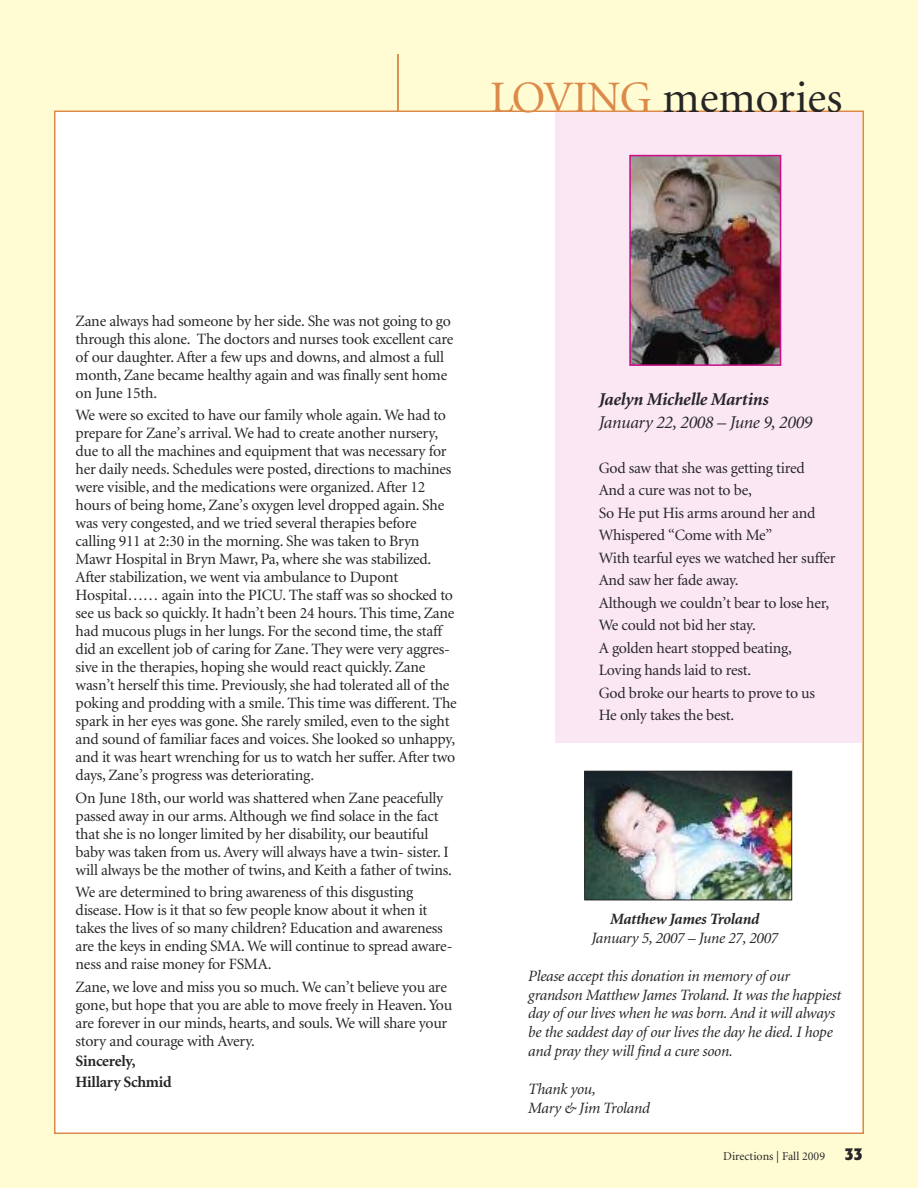
<style>
.page{position:relative;width:918px;height:1188px;background:#fffcd4}
.page>*{position:absolute;margin:0;border:0;box-sizing:border-box;transform-origin:0 0}
.t1{font:45px "Minion";letter-spacing:-.005em;color:#272627}
.t2{font:italic 18px "Minion";letter-spacing:-.015em;color:#272627}
.t3{font:italic 700 18px "Minion";letter-spacing:-.015em;color:#272627}
.t4{font:15.75px/18px "Minion";letter-spacing:-.015em;color:#272627}
.t5{font:italic 15.75px/18.9px "Minion";letter-spacing:-.015em;color:#272627}
.t6{font:700 15.75px/20.5px "Minion";letter-spacing:-.015em;color:#272627}
.t7{font:italic 700 15.75px "Minion";letter-spacing:-.015em;color:#272627}
.t8{font:12px "Minion";color:#272627}
.s1{color:#dc8a49}
.s2{font-family:"Formata";font-weight:700;font-stretch:condensed;font-size:18px}
</style>
<div class="page">
<div style="left:56px;top:112px;width:806px;height:1020px;background:#fff"></div>
<hr style="left:397px;top:54px;width:2px;height:57px;background:#dc8a49">
<div style="left:555px;top:112px;width:307px;height:630px;background:#fae7f3"></div>
<img style="left:632px;top:158px;width:146px;height:205px">
<div style="left:629px;top:155px;width:152px;height:211px;border:2px solid #ca0d89"></div>
<img style="left:586px;top:773px;width:204px;height:125px">
<div style="left:584px;top:771px;width:208px;height:129px;border:1px solid #272627"></div>
<h1 class="t1" style="left:490px;top:80px;width:354px"><span class="s1">LOVING</span> memories</h1>
<p class="t4" style="left:76px;top:313px;width:379px">Zane always had someone by her side. She was not going to go through this alone. The doctors and nurses took excellent care of our daughter. After a few ups and downs, and almost a full month, Zane became healthy again and was finally sent home on June 15th.</p>
<p class="t4" style="left:76px;top:407px;width:383px">We were so excited to have our family whole again. We had to prepare for Zane’s arrival. We had to create another nursery, due to all the machines and equipment that was necessary for her daily needs. Schedules were posted, directions to machines were visible, and the medications were organized. After 12 hours of being home, Zane’s oxygen level dropped again. She was very congested, and we tried several therapies before calling 911 at 2:30 in the morning. She was taken to Bryn Mawr Hospital in Bryn Mawr, Pa, where she was stabilized.<br>After stabilization, we went via ambulance to Dupont Hospital…… again into the PICU. The staff was so shocked to see us back so quickly. It hadn’t been 24 hours. This time, Zane had mucous plugs in her lungs. For the second time, the staff did an excellent job of caring for Zane. They were very aggres&shy;sive in the therapies, hoping she would react quickly. Zane wasn’t herself this time. Previously, she had tolerated all of the poking and prodding with a smile. This time was different. The spark in her eyes was gone. She rarely smiled, even to the sight and sound of familiar faces and voices. She looked so unhappy, and it was heart wrenching for us to watch her suffer. After two days, Zane’s progress was deteriorating.</p>
<p class="t4" style="left:76px;top:790px;width:378px">On June 18th, our world was shattered when Zane peacefully passed away in our arms. Although we find solace in the fact that she is no longer limited by her disability, our beautiful baby was taken from us. Avery will always have a twin- sister. I will always be the mother of twins, and Keith a father of twins.</p>
<p class="t4" style="left:76px;top:884px;width:378px">We are determined to bring awareness of this disgusting disease. How is it that so few people know about it when it takes the lives of so many children? Education and awareness are the keys in ending SMA. We will continue to spread aware&shy;ness and raise money for FSMA.</p>
<p class="t4" style="left:76px;top:979px;width:378px">Zane, we love and miss you so much. We can’t believe you are gone, but hope that you are able to move freely in Heaven.You are forever in our minds, hearts, and souls. We will share your story and courage with Avery.</p>
<p class="t6" style="left:76px;top:1052px;width:98px">Sincerely,<br>Hillary Schmid</p>
<p class="t3" style="left:599px;top:393px;width:171px">Jaelyn Michelle Martins</p>
<p class="t2" style="left:599px;top:415px;width:215px">January 22, 2008 – June 9, 2009</p>
<p class="t4" style="left:599px;top:458px;width:238px;line-height:22.5px">God saw that she was getting tired<br>And a cure was not to be,<br>So He put His arms around her and<br>Whispered “Come with Me”<br>With tearful eyes we watched her suffer<br>And saw her fade away.<br>Although we couldn’t bear to lose her,<br>We could not bid her stay.<br>A golden heart stopped beating,<br>Loving hands laid to rest.<br>God broke our hearts to prove to us<br>He only takes the best.</p>
<p class="t7" style="left:610px;top:913px;width:151px">Matthew James Troland</p>
<p class="t5" style="left:591px;top:930px;width:188px">January 5, 2007 – June 27, 2007</p>
<p class="t5" style="left:528px;top:967px;width:314px">Please accept this donation in memory of our grandson Matthew James Troland. It was the happiest day of our lives when he was born. And it will always be the saddest day of our lives the day he died. I hope and pray they will find a cure soon.</p>
<p class="t5" style="left:528px;top:1081px;width:123px">Thank you,<br>Mary &amp; Jim Troland</p>
<p class="t8" style="left:723px;top:1151px;width:141px">Directions | Fall 2009 <span class="s2">33</span></p>
</div>
